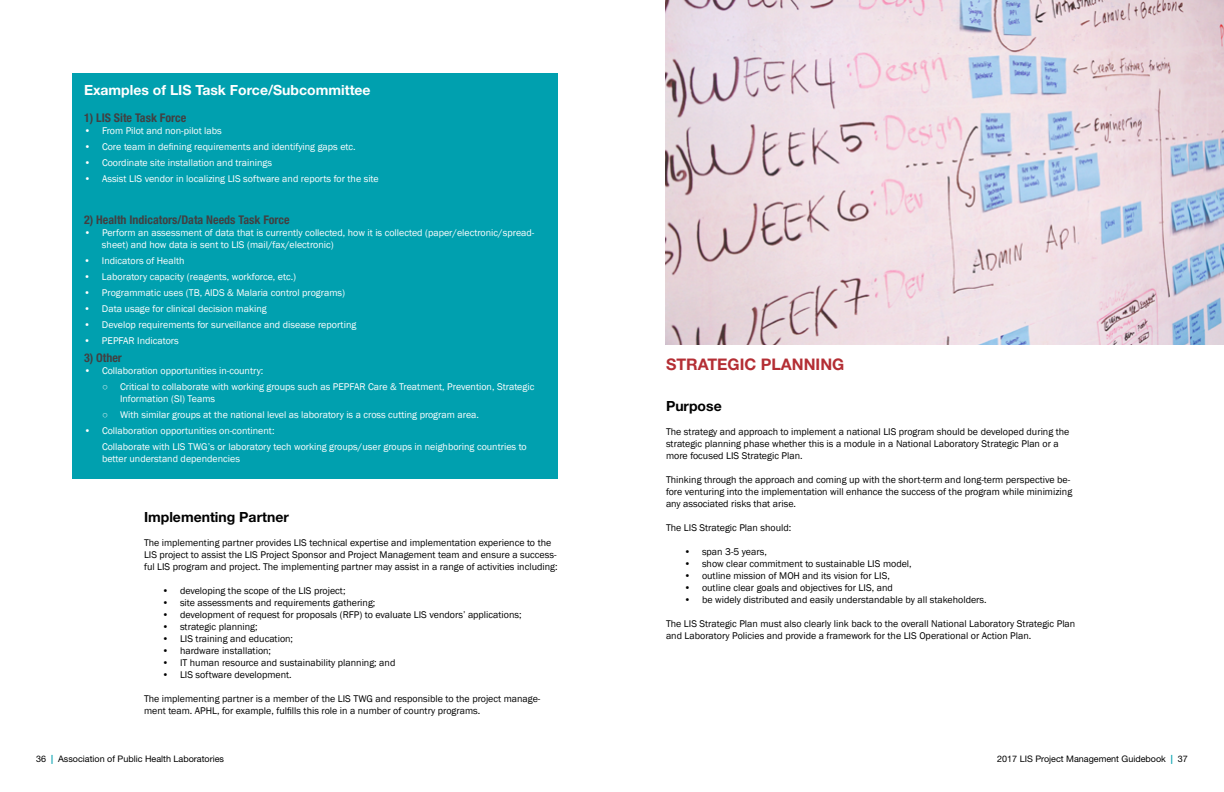
<style>
.page{position:relative;width:1224px;height:792px;background:#fff}
.page>*{position:absolute;margin:0;border:0;box-sizing:border-box;transform-origin:0 0}
.t1{font:700 16px "Helvetica Neue LT Std";color:#b42e34}
.t2{font:700 14px "Helvetica Neue LT Std";color:#fff}
.t3{font:700 14px "Helvetica Neue LT Std";color:#000}
.t4{font:700 condensed 12px "Helvetica Neue LT Std";color:#414042}
.t5{font:10px/12px "Franklin Gothic";color:#000}
.t6{font:10px/12px "Franklin Gothic";color:#fff}
.t7{font:9px "Helvetica Neue LT Std";color:#000}
.s1{font-weight:700;color:#00a0af}
</style>
<div class="page">
<div style="left:72px;top:73px;width:486px;height:406px;background:#00a0af"></div>
<img style="left:666px;top:0;width:558px;height:345px">
<h2 class="t2" style="left:84px;top:82px;width:288px">Examples of LIS Task Force/Subcommittee</h2>
<p class="t4" style="left:84px;top:110px;width:104px">1) LIS Site Task Force</p>
<p class="t6" style="left:84px;top:124px;width:139px">• From Pilot and non-pilot labs</p>
<p class="t6" style="left:84px;top:140px;width:273px">• Core team in defining requirements and identifying gaps etc.</p>
<p class="t6" style="left:84px;top:156px;width:190px">• Coordinate site installation and trainings</p>
<p class="t6" style="left:84px;top:172px;width:296px">• Assist LIS vendor in localizing LIS software and reports for the site</p>
<p class="t4" style="left:84px;top:212px;width:207px">2) Health Indicators/Data Needs Task Force</p>
<p class="t6" style="left:102px;top:227px;width:434px;text-indent:-18px">• Perform an assessment of data that is currently collected, how it is collected (paper/electronic/spread&shy;sheet) and how data is sent to LIS (mail/fax/electronic)</p>
<p class="t6" style="left:84px;top:255px;width:102px">• Indicators of Health</p>
<p class="t6" style="left:84px;top:271px;width:214px">• Laboratory capacity (reagents, workforce, etc.)</p>
<p class="t6" style="left:84px;top:287px;width:263px">• Programmatic uses (TB, AIDS &amp; Malaria control programs)</p>
<p class="t6" style="left:84px;top:303px;width:184px">• Data usage for clinical decision making</p>
<p class="t6" style="left:84px;top:319px;width:274px">• Develop requirements for surveillance and disease reporting</p>
<p class="t6" style="left:84px;top:335px;width:96px">• PEPFAR Indicators</p>
<p class="t4" style="left:84px;top:351px;width:39px">3) Other</p>
<p class="t6" style="left:84px;top:365px;width:181px">• Collaboration opportunities in-country:</p>
<p class="t6" style="left:120px;top:381px;width:416px;text-indent:-18px">○ Critical to collaborate with working groups such as PEPFAR Care &amp; Treatment, Prevention, Strategic<br>Information (SI) Teams</p>
<p class="t6" style="left:102px;top:409px;width:379px">○ With similar groups at the national level as laboratory is a cross cutting program area.</p>
<p class="t6" style="left:102px;top:423px;width:426px;line-height:16px;text-indent:-18px">• Collaboration opportunities on-continent:<br>Collaborate with LIS TWG’s or laboratory tech working groups/user groups in neighboring countries to</p>
<p class="t6" style="left:102px;top:453px;width:139px">better understand dependencies</p>
<h2 class="t3" style="left:144px;top:508px;width:146px">Implementing Partner</h2>
<p class="t5" style="left:144px;top:537px;width:415px">The implementing partner provides LIS technical expertise and implementation experience to the<br>LIS project to assist the LIS Project Sponsor and Project Management team and ensure a success&shy;ful LIS program and project. The implementing partner may assist in a range of activities including:</p>
<p class="t5" style="left:162px;top:585px;width:185px">• developing the scope of the LIS project;</p>
<p class="t5" style="left:162px;top:597px;width:215px">• site assessments and requirements gathering;</p>
<p class="t5" style="left:162px;top:609px;width:361px">• development of request for proposals (RFP) to evaluate LIS vendors’ applications;</p>
<p class="t5" style="left:162px;top:621px;width:97px">• strategic planning;</p>
<p class="t5" style="left:162px;top:633px;width:133px">• LIS training and education;</p>
<p class="t5" style="left:162px;top:645px;width:111px">• hardware installation;</p>
<p class="t5" style="left:162px;top:657px;width:235px">• IT human resource and sustainability planning; and</p>
<p class="t5" style="left:162px;top:669px;width:131px">• LIS software development.</p>
<p class="t5" style="left:144px;top:693px;width:398px">The implementing partner is a member of the LIS TWG and responsible to the project manage&shy;ment team. APHL, for example, fulfills this role in a number of country programs.</p>
<h1 class="t1" style="left:666px;top:355px;width:180px">STRATEGIC PLANNING</h1>
<h2 class="t3" style="left:666px;top:398px;width:57px">Purpose</h2>
<p class="t5" style="left:666px;top:426px;width:405px">The strategy and approach to implement a national LIS program should be developed during the strategic planning phase whether this is a module in a National Laboratory Strategic Plan or a more focused LIS Strategic Plan.</p>
<p class="t5" style="left:666px;top:474px;width:408px">Thinking through the approach and coming up with the short-term and long-term perspective be&shy;fore venturing into the implementation will enhance the success of the program while minimizing any associated risks that arise.</p>
<p class="t5" style="left:666px;top:522px;width:127px">The LIS Strategic Plan should:</p>
<p class="t5" style="left:684px;top:546px;width:84px">• span 3-5 years,</p>
<p class="t5" style="left:684px;top:558px;width:229px">• show clear commitment to sustainable LIS model,</p>
<p class="t5" style="left:684px;top:570px;width:207px">• outline mission of MOH and its vision for LIS,</p>
<p class="t5" style="left:684px;top:582px;width:210px">• outline clear goals and objectives for LIS, and</p>
<p class="t5" style="left:684px;top:594px;width:304px">• be widely distributed and easily understandable by all stakeholders.</p>
<p class="t5" style="left:666px;top:618px;width:411px">The LIS Strategic Plan must also clearly link back to the overall National Laboratory Strategic Plan and Laboratory Policies and provide a framework for the LIS Operational or Action Plan.</p>
<p class="t7" style="left:36px;top:754px;width:190px">36 <span class="s1">|</span> Association of Public Health Laboratories</p>
<p class="t7" style="left:997px;top:754px;width:192px">2017 LIS Project Management Guidebook <span class="s1">|</span> 37</p>
</div>
